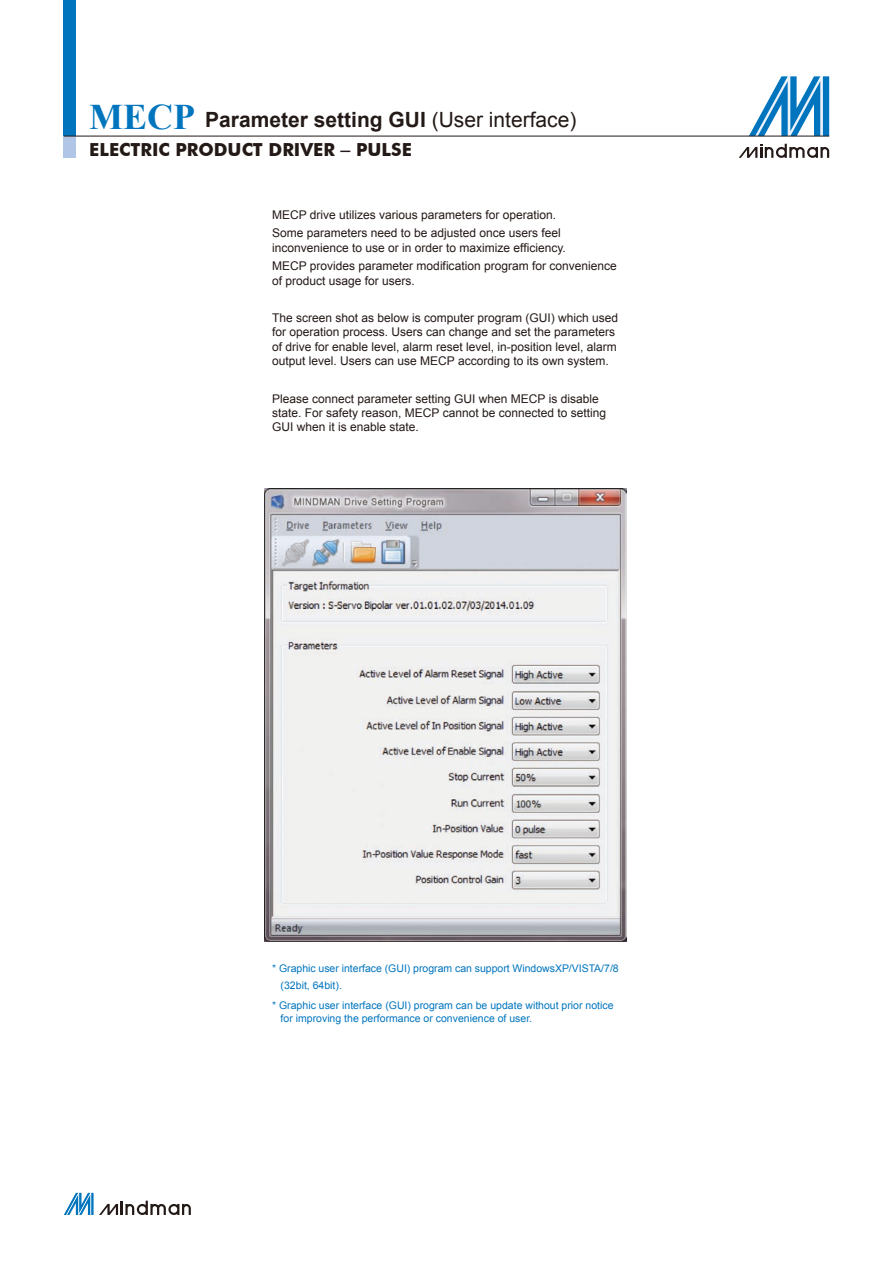
<style>
.page{position:relative;width:893px;height:1263px;background:#fff}
.page>*{position:absolute;margin:0;border:0;box-sizing:border-box;transform-origin:0 0}
.t1{font:700 21px "Arial";color:#231916}
.t2{font:700 18px "Futura BT";color:#231916}
.t3{font:12px/14.4px "Arial";color:#231916}
.t4{font:10.5px/16.5px "Arial";color:#0075be}
.s1{font-family:"Times New Roman";font-size:36px;color:#0075be}
.s2{font-weight:400}
.s3{font-family:"Arial";font-weight:400}
</style>
<div class="page">
<svg style="left:749px;top:76px;width:80px;height:60px"></svg>
<svg style="left:739px;top:144px;width:90px;height:14px"></svg>
<div style="left:64px;top:0;width:12px;height:136px;background:#0075be"></div>
<div style="left:64px;top:136px;width:12px;height:21px;background:#b1c5e6"></div>
<hr style="left:64px;top:136px;width:765px;height:1px;background:#231916">
<svg style="left:64px;top:1193px;width:127px;height:22px"></svg>
<img style="left:265px;top:488px;width:361px;height:453px">
<p class="t1" style="left:89px;top:106px;width:489px"><span class="s1">MECP</span> Parameter setting GUI <span class="s2">(User interface)</span></p>
<p class="t2" style="left:89px;top:139px;width:324px">ELECTRIC PRODUCT DRIVER <span class="s3">–</span> PULSE</p>
<p class="t3" style="left:272px;top:207px;width:285px">MECP drive utilizes various parameters for operation.</p>
<p class="t3" style="left:272px;top:226px;width:295px">Some parameters need to be adjusted once users feel inconvenience to use or in order to maximize efficiency.</p>
<p class="t3" style="left:272px;top:259px;width:346px">MECP provides parameter modification program for convenience of product usage for users.</p>
<p class="t3" style="left:272px;top:311px;width:348px">The screen shot as below is computer program (GUI) which used for operation process. Users can change and set the parameters of drive for enable level, alarm reset level, in-position level, alarm output level. Users can use MECP according to its own system.</p>
<p class="t3" style="left:272px;top:391px;width:335px">Please connect parameter setting GUI when MECP is disable state. For safety reason, MECP cannot be connected to setting<br>GUI when it is enable state.</p>
<p class="t4" style="left:281px;top:960px;width:340px;text-indent:-9px">* Graphic user interface (GUI) program can support WindowsXP/VISTA/7/8 (32bit, 64bit).</p>
<p class="t4" style="left:281px;top:999px;width:334px;line-height:12.6px;text-indent:-9px">* Graphic user interface (GUI) program can be update without prior notice for improving the performance or convenience of user.</p>
</div>
